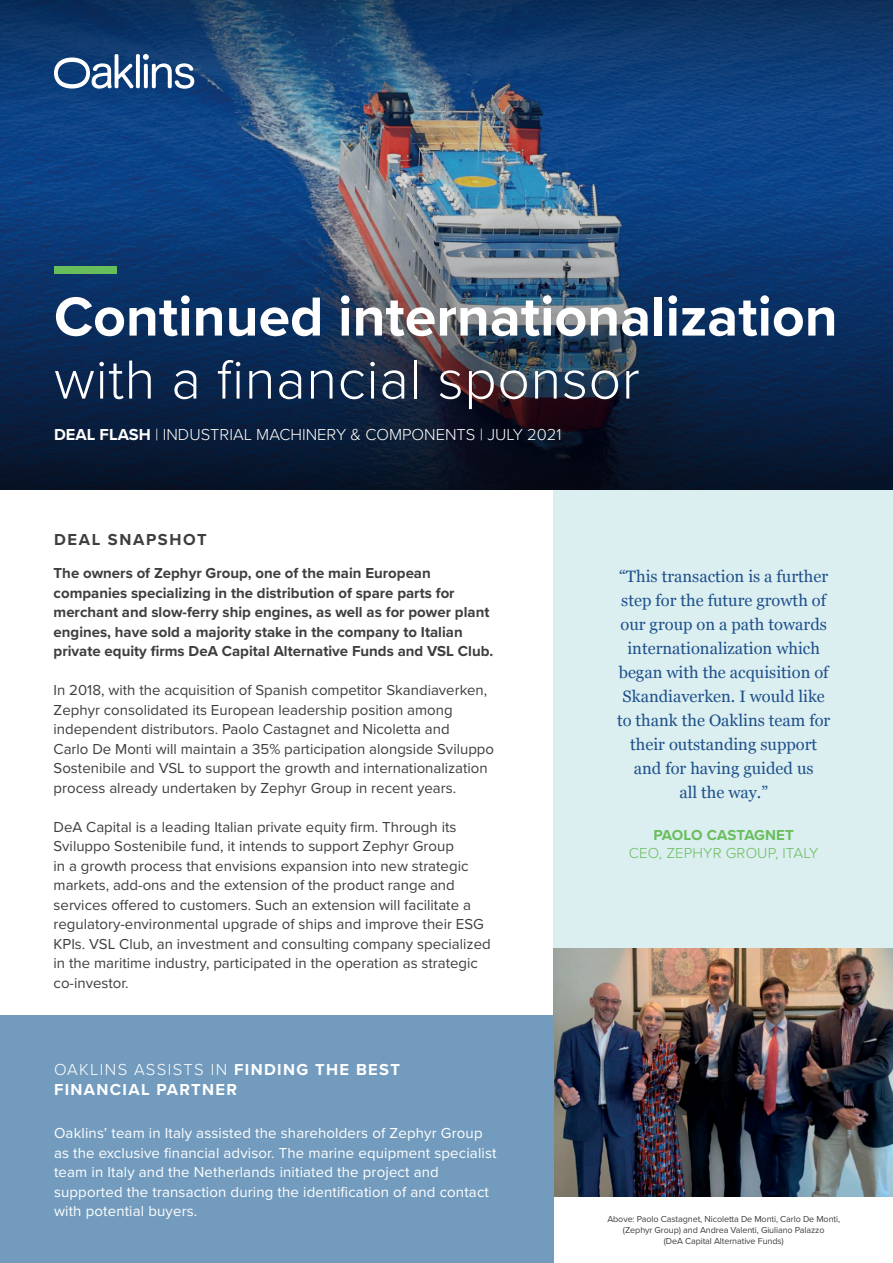
<style>
.page{position:relative;width:893px;height:1263px;background:#fff}
.page>*{position:absolute;margin:0;border:0;box-sizing:border-box;transform-origin:0 0}
.t1{font:700 57px "Proxima Nova";color:#fff}
.t2{font:300 57px "Proxima Nova";letter-spacing:.01em;color:#fff}
.t3{font:16.5px/24px "Georgia";color:#1e508b;text-align:center}
.t4{font:300 16.5px "Proxima Nova";color:#fff}
.t5{font:700 16.5px/19.5px "Proxima Nova";letter-spacing:.08em;color:#fff}
.t6{font:700 16.5px "Proxima Nova";letter-spacing:.1em;color:#3e3e3f}
.t7{font:15px/19.5px "Proxima Nova";color:#3e3e3f}
.t8{font:700 15px/19.5px "Proxima Nova";color:#3e3e3f}
.t9{font:15px/19.5px "Proxima Nova";letter-spacing:.01em;color:#fff}
.t10{font:300 15px "Proxima Nova";letter-spacing:.01em;color:#69be5c}
.t11{font:700 15px "Proxima Nova";letter-spacing:.005em;color:#69be5c}
.t12{font:9px/10.8px "Proxima Nova";letter-spacing:-.01em;color:#3e3e3f;text-align:center}
.s1{font-weight:700}
.s2{font-weight:300}
</style>
<div class="page">
<div style="left:554px;top:489px;width:339px;height:527px;background:#dbeef0"></div>
<img style="left:554px;top:949px;width:339px;height:247px">
<div style="left:0;top:1016px;width:554px;height:247px;background:#729bbe"></div>
<svg style="left:0;top:0;width:893px;height:111px;background:#174173"></svg>
<img style="left:0;top:111px;width:893px;height:379px">
<svg style="left:54px;top:54px;width:140px;height:35px"></svg>
<div style="left:54px;top:266px;width:63px;height:7px;background:#69be5c"></div>
<h1 class="t1" style="left:54px;top:274px;width:785px">Continued internationalization</h1>
<h1 class="t2" style="left:54px;top:337px;width:587px">with a financial sponsor</h1>
<p class="t4" style="left:54px;top:422px;width:509px"><span class="s1">DEAL FLASH</span> | INDUSTRIAL MACHINERY &amp; COMPONENTS | JULY 2021</p>
<p class="t6" style="left:54px;top:528px;width:154px">DEAL SNAPSHOT</p>
<p class="t8" style="left:54px;top:563px;width:441px">The owners of Zephyr Group, one of the main European companies specializing in the distribution of spare parts for merchant and slow-ferry ship engines, as well as for power plant engines, have sold a majority stake in the company to Italian private equity firms DeA Capital Alternative Funds and VSL Club.</p>
<p class="t7" style="left:54px;top:680px;width:442px">In 2018, with the acquisition of Spanish competitor Skandiaverken, Zephyr consolidated its European leadership position among independent distributors. Paolo Castagnet and Nicoletta and<br>Carlo De Monti will maintain a 35% participation alongside Sviluppo Sostenibile and VSL to support the growth and internationalization process already undertaken by Zephyr Group in recent years.</p>
<p class="t7" style="left:54px;top:816px;width:439px">DeA Capital is a leading Italian private equity firm. Through its Sviluppo Sostenibile fund, it intends to support Zephyr Group<br>in a growth process that envisions expansion into new strategic markets, add-ons and the extension of the product range and services offered to customers. Such an extension will facilitate a regulatory-environmental upgrade of ships and improve their ESG KPIs. VSL Club, an investment and consulting company specialized in the maritime industry, participated in the operation as strategic co-investor.</p>
<p class="t5" style="left:54px;top:1060px;width:347px"><span class="s2">OAKLINS ASSISTS IN</span> FINDING THE BEST<br>FINANCIAL PARTNER</p>
<p class="t9" style="left:54px;top:1123px;width:444px">Oaklins’ team in Italy assisted the shareholders of Zephyr Group as the exclusive financial advisor. The marine equipment specialist team in Italy and the Netherlands initiated the project and supported the transaction during the identification of and contact with potential buyers.</p>
<p class="t3" style="left:617px;top:564px;width:215px">“This transaction is a further step for the future growth of our group on a path towards internationalization which began with the acquisition of<br>Skandiaverken. I would like to thank the Oaklins team for their outstanding support and for having guided us<br>all the way.”</p>
<p class="t11" style="left:654px;top:824px;width:142px">PAOLO CASTAGNET</p>
<p class="t10" style="left:629px;top:842px;width:191px">CEO, ZEPHYR GROUP, ITALY</p>
<p class="t12" style="left:607px;top:1213px;width:234px">Above: Paolo Castagnet, Nicoletta De Monti, Carlo De Monti, (Zephyr Group) and Andrea Valenti, Giuliano Palazzo<br>(DeA Capital Alternative Funds)</p>
</div>
